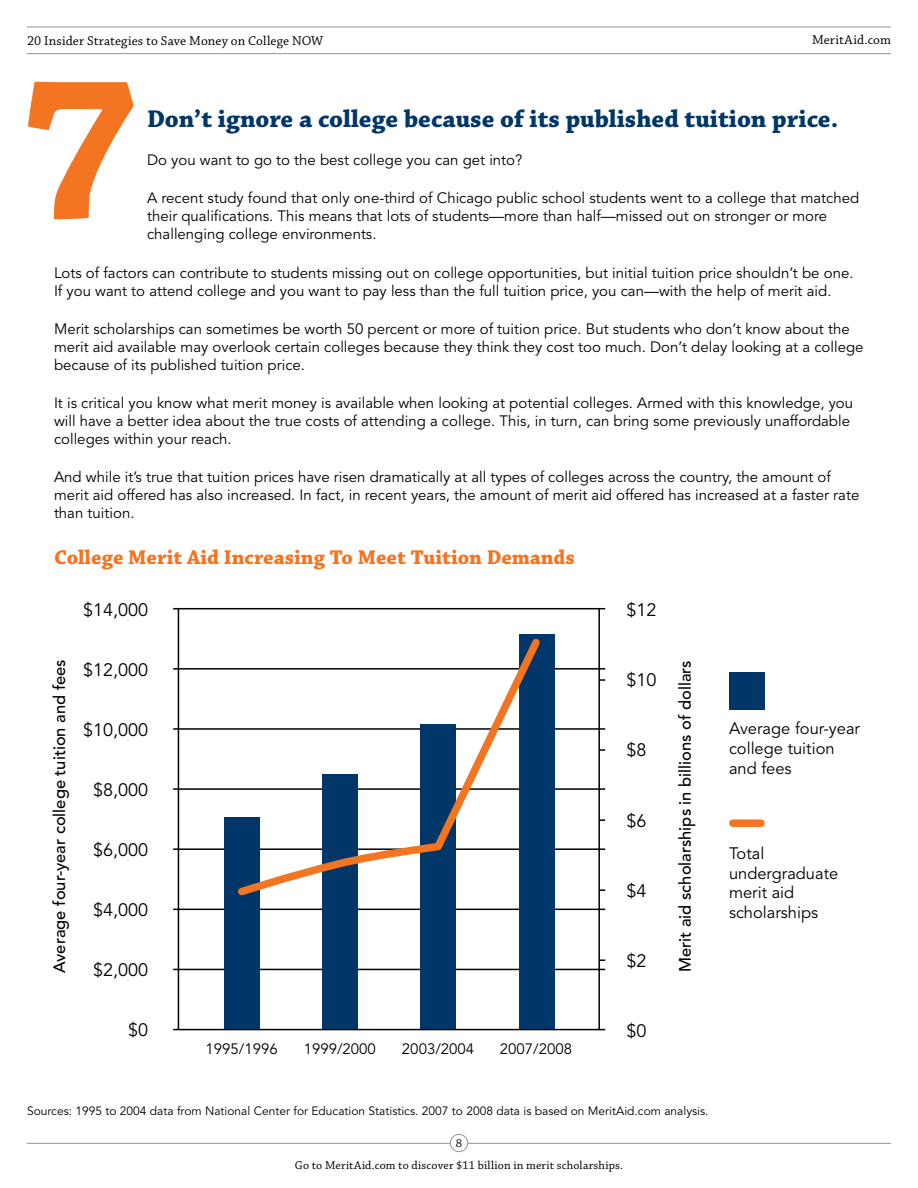
<style>
.page{position:relative;width:918px;height:1188px;background:#fff}
.page>*{position:absolute;margin:0;border:0;box-sizing:border-box;transform-origin:0 0}
.t1{font:700 25.5px "Chaparral Pro";color:#003768}
.t2{font:700 21px "Chaparral Pro";color:#f37421}
.t3{font:18px "Avenir LT Std";color:#000}
.t4{font:500 16.5px "Avenir LT Std";color:#000}
.t5{font:16.5px/19.8px "Avenir LT Std";color:#000}
.t6{font:15px/18px "Avenir LT Std";color:#000}
.t7{font:13.5px "Chaparral Pro";letter-spacing:.005em;color:#000}
.t8{font:12px "Avenir LT Std";color:#000}
.t9{font:12px "Chaparral Pro";letter-spacing:.015em;color:#000}
</style>
<div class="page">
<hr style="left:27px;top:1143px;width:864px;height:1px;background:#939598">
<div style="left:450px;top:1134px;width:18px;height:18px;background:#fff;border-radius:50%"></div>
<div style="left:450px;top:1134px;width:18px;height:18px;border:1px solid #939598;border-radius:50%"></div>
<hr style="left:27px;top:53px;width:864px;height:1px;background:#939598">
<hr style="left:27px;top:27px;width:864px;height:1px;background:#939598">
<svg style="left:28px;top:82px;width:106px;height:137px"></svg>
<hr style="left:173px;top:1029px;width:432px;height:1px;background:#000">
<hr style="left:173px;top:969px;width:432px;height:1px;background:#000">
<hr style="left:173px;top:909px;width:432px;height:1px;background:#000">
<hr style="left:173px;top:848px;width:432px;height:2px;background:#000">
<hr style="left:173px;top:788px;width:432px;height:2px;background:#000">
<hr style="left:173px;top:728px;width:432px;height:2px;background:#000">
<hr style="left:173px;top:668px;width:432px;height:2px;background:#000">
<hr style="left:173px;top:608px;width:432px;height:1px;background:#000">
<hr style="left:178px;top:609px;width:1px;height:421px;background:#000">
<hr style="left:598px;top:609px;width:2px;height:421px;background:#000">
<div style="left:224px;top:817px;width:35px;height:212px;background:#003768"></div>
<div style="left:322px;top:774px;width:36px;height:255px;background:#003768"></div>
<div style="left:421px;top:724px;width:35px;height:305px;background:#003768"></div>
<div style="left:519px;top:634px;width:35px;height:395px;background:#003768"></div>
<div style="left:729px;top:672px;width:35px;height:38px;background:#003768"></div>
<svg style="left:234px;top:638px;width:306px;height:261px"></svg>
<div style="left:733px;top:819px;width:28px;height:8px;background:#f37421"></div>
<p class="t7" style="left:27px;top:33px;width:298px">20 Insider Strategies to Save Money on College NOW</p>
<p class="t7" style="left:812px;top:33px;width:80px">MeritAid.com</p>
<h1 class="t1" style="left:147px;top:104px;width:693px">Don’t ignore a college because of its published tuition price.</h1>
<p class="t6" style="left:147px;top:151px;width:377px">Do you want to go to the best college you can get into?</p>
<p class="t6" style="left:147px;top:190px;width:714px">A recent study found that only one-third of Chicago public school students went to a college that matched their qualifications. This means that lots of students—more than half—missed out on stronger or more challenging college environments.</p>
<p class="t6" style="left:54px;top:264px;width:801px">Lots of factors can contribute to students missing out on college opportunities, but initial tuition price shouldn’t be one.<br>If you want to attend college and you want to pay less than the full tuition price, you can—with the help of merit aid.</p>
<p class="t6" style="left:54px;top:320px;width:811px">Merit scholarships can sometimes be worth 50 percent or more of tuition price. But students who don’t know about the merit aid available may overlook certain colleges because they think they cost too much. Don’t delay looking at a college because of its published tuition price.</p>
<p class="t6" style="left:54px;top:394px;width:801px">It is critical you know what merit money is available when looking at potential colleges. Armed with this knowledge, you will have a better idea about the true costs of attending a college. This, in turn, can bring some previously unaffordable colleges within your reach.</p>
<p class="t6" style="left:54px;top:469px;width:807px">And while it’s true that tuition prices have risen dramatically at all types of colleges across the country, the amount of merit aid offered has also increased. In fact, in recent years, the amount of merit aid offered has increased at a faster rate than tuition.</p>
<h2 class="t2" style="left:54px;top:545px;width:523px">College Merit Aid Increasing To Meet Tuition Demands</h2>
<p class="t3" style="left:83px;top:600px;width:67px">$14,000</p>
<p class="t3" style="left:626px;top:600px;width:32px">$12</p>
<p class="t4" style="left:50px;top:973px;width:315px;rotate:-90deg">Average four-year college tuition and fees</p>
<p class="t3" style="left:83px;top:660px;width:67px">$12,000</p>
<p class="t3" style="left:83px;top:720px;width:67px">$10,000</p>
<p class="t3" style="left:93px;top:780px;width:57px">$8,000</p>
<p class="t3" style="left:93px;top:840px;width:57px">$6,000</p>
<p class="t3" style="left:93px;top:900px;width:57px">$4,000</p>
<p class="t3" style="left:93px;top:960px;width:57px">$2,000</p>
<p class="t3" style="left:128px;top:1020px;width:22px">$0</p>
<p class="t6" style="left:206px;top:1041px;width:74px">1995/1996</p>
<p class="t6" style="left:304px;top:1041px;width:74px">1999/2000</p>
<p class="t6" style="left:402px;top:1041px;width:74px">2003/2004</p>
<p class="t6" style="left:500px;top:1041px;width:74px">2007/2008</p>
<p class="t3" style="left:626px;top:670px;width:32px">$10</p>
<p class="t3" style="left:626px;top:740px;width:22px">$8</p>
<p class="t3" style="left:626px;top:810px;width:22px">$6</p>
<p class="t3" style="left:626px;top:880px;width:22px">$4</p>
<p class="t3" style="left:626px;top:950px;width:22px">$2</p>
<p class="t3" style="left:626px;top:1020px;width:22px">$0</p>
<p class="t4" style="left:676px;top:972px;width:313px;rotate:-90deg">Merit aid scholarships in billions of dollars</p>
<p class="t8" style="left:27px;top:1103px;width:683px">Sources: 1995 to 2004 data from National Center for Education Statistics. 2007 to 2008 data is based on MeritAid.com analysis.</p>
<p class="t9" style="left:456px;top:1136px;width:8px">8</p>
<p class="t9" style="left:295px;top:1159px;width:330px">Go to MeritAid.com to discover $11 billion in merit scholarships.</p>
<p class="t5" style="left:729px;top:719px;width:133px">Average four-year college tuition and fees</p>
<p class="t5" style="left:729px;top:844px;width:111px">Total undergraduate merit aid scholarships</p>
</div>
